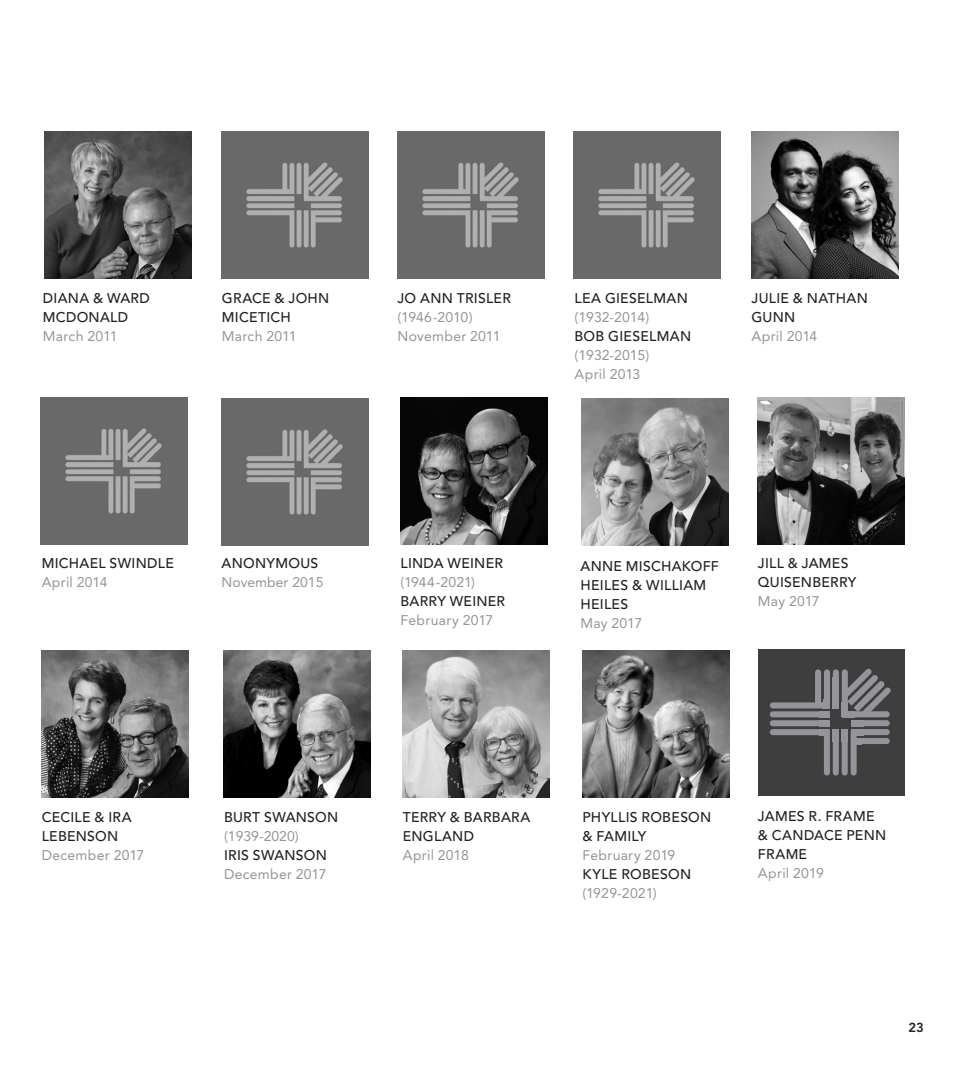
<style>
.page{position:relative;width:972px;height:1080px;background:#fff}
.page>*{position:absolute;margin:0;border:0;box-sizing:border-box;transform-origin:0 0}
.t1{font:500 14px/19px "Avenir LT Pro";letter-spacing:.02em;color:#231f20}
.t2{font:14px/19px "Avenir LT Pro";letter-spacing:.015em;color:#939598}
.t3{font:800 13px "Avenir LT Pro";color:#231f20}
</style>
<div class="page">
<img style="left:45px;top:132px;width:147px;height:146px">
<img style="left:752px;top:131px;width:146px;height:147px">
<img style="left:400px;top:398px;width:147px;height:147px">
<img style="left:758px;top:398px;width:147px;height:147px">
<img style="left:581px;top:399px;width:147px;height:147px">
<img style="left:42px;top:650px;width:147px;height:147px">
<img style="left:224px;top:650px;width:147px;height:147px">
<img style="left:403px;top:650px;width:147px;height:147px">
<img style="left:582px;top:650px;width:147px;height:147px">
<img style="left:221px;top:131px;width:147px;height:147px">
<img style="left:397px;top:131px;width:147px;height:147px">
<img style="left:573px;top:131px;width:148px;height:147px">
<img style="left:40px;top:398px;width:147px;height:147px">
<img style="left:221px;top:399px;width:147px;height:147px">
<div style="left:758px;top:649px;width:147px;height:147px;background:#3e3e3f"></div>
<div style="left:770px;top:702px;width:55px;height:6px;background:#939598;border-radius:3px"></div>
<div style="left:819px;top:711px;width:11px;height:6px;background:#939598"></div>
<div style="left:770px;top:711px;width:55px;height:6px;background:#939598;border-radius:3px"></div>
<div style="left:819px;top:720px;width:11px;height:6px;background:#939598"></div>
<div style="left:770px;top:720px;width:55px;height:6px;background:#939598;border-radius:3px"></div>
<div style="left:770px;top:729px;width:55px;height:6px;background:#939598;border-radius:3px"></div>
<svg style="left:823px;top:729px;width:7px;height:13px"></svg>
<div style="left:824px;top:738px;width:6px;height:38px;background:#939598;border-radius:3px"></div>
<div style="left:833px;top:729px;width:6px;height:13px;background:#939598"></div>
<div style="left:833px;top:736px;width:6px;height:40px;background:#939598;border-radius:3px"></div>
<div style="left:842px;top:729px;width:6px;height:13px;background:#939598"></div>
<div style="left:842px;top:736px;width:6px;height:40px;background:#939598;border-radius:3px"></div>
<div style="left:851px;top:729px;width:6px;height:47px;background:#939598;border-radius:3px"></div>
<div style="left:854px;top:738px;width:7px;height:6px;background:#939598"></div>
<div style="left:858px;top:738px;width:32px;height:6px;background:#939598;border-radius:3px"></div>
<div style="left:851px;top:729px;width:13px;height:6px;background:#939598"></div>
<div style="left:857px;top:729px;width:33px;height:6px;background:#939598;border-radius:3px"></div>
<div style="left:851px;top:720px;width:13px;height:6px;background:#939598"></div>
<div style="left:857px;top:720px;width:33px;height:6px;background:#939598;border-radius:3px"></div>
<div style="left:842px;top:711px;width:13px;height:6px;background:#939598"></div>
<div style="left:849px;top:711px;width:41px;height:6px;background:#939598;border-radius:3px"></div>
<div style="left:842px;top:702px;width:6px;height:15px;background:#939598"></div>
<div style="left:842px;top:669px;width:6px;height:39px;background:#939598;border-radius:3px"></div>
<div style="left:833px;top:677px;width:6px;height:32px;background:#939598"></div>
<div style="left:833px;top:669px;width:6px;height:14px;background:#939598;border-radius:3px"></div>
<div style="left:824px;top:699px;width:6px;height:9px;background:#939598"></div>
<div style="left:824px;top:669px;width:6px;height:36px;background:#939598;border-radius:3px"></div>
<div style="left:815px;top:696px;width:6px;height:12px;background:#939598;border-radius:3px"></div>
<div style="left:815px;top:669px;width:6px;height:33px;background:#939598;border-radius:3px"></div>
<svg style="left:843px;top:668px;width:48px;height:48px"></svg>
<p class="t1" style="left:43px;top:289px;width:109px">DIANA &amp; WARD<br>MCDONALD</p>
<p class="t2" style="left:43px;top:327px;width:76px">March 2011</p>
<p class="t1" style="left:222px;top:289px;width:109px">GRACE &amp; JOHN<br>MICETICH</p>
<p class="t2" style="left:222px;top:327px;width:76px">March 2011</p>
<p class="t1" style="left:398px;top:289px;width:115px">JO ANN TRISLER</p>
<p class="t2" style="left:398px;top:308px;width:104px">(1946-2010)<br>November 2011</p>
<p class="t1" style="left:575px;top:289px;width:115px">LEA GIESELMAN</p>
<p class="t2" style="left:575px;top:308px;width:76px">(1932-2014)</p>
<p class="t1" style="left:575px;top:327px;width:118px">BOB GIESELMAN</p>
<p class="t2" style="left:575px;top:346px;width:76px">(1932-2015)<br>April 2013</p>
<p class="t1" style="left:752px;top:289px;width:118px">JULIE &amp; NATHAN<br>GUNN</p>
<p class="t2" style="left:752px;top:327px;width:67px">April 2014</p>
<p class="t1" style="left:42px;top:554px;width:134px">MICHAEL SWINDLE</p>
<p class="t2" style="left:42px;top:573px;width:67px">April 2014</p>
<p class="t1" style="left:222px;top:554px;width:98px">ANONYMOUS</p>
<p class="t2" style="left:222px;top:573px;width:103px">November 2015</p>
<p class="t1" style="left:400px;top:554px;width:104px">LINDA WEINER</p>
<p class="t2" style="left:400px;top:573px;width:76px">(1944-2021)</p>
<p class="t1" style="left:400px;top:592px;width:106px">BARRY WEINER</p>
<p class="t2" style="left:400px;top:611px;width:94px">February 2017</p>
<p class="t1" style="left:581px;top:557px;width:140px">ANNE MISCHAKOFF<br>HEILES &amp; WILLIAM<br>HEILES</p>
<p class="t2" style="left:581px;top:613px;width:63px">May 2017</p>
<p class="t1" style="left:758px;top:554px;width:100px">JILL &amp; JAMES<br>QUISENBERRY</p>
<p class="t2" style="left:758px;top:592px;width:63px">May 2017</p>
<p class="t1" style="left:42px;top:808px;width:92px">CECILE &amp; IRA<br>LEBENSON</p>
<p class="t2" style="left:42px;top:846px;width:104px">December 2017</p>
<p class="t1" style="left:224px;top:808px;width:116px">BURT SWANSON</p>
<p class="t2" style="left:224px;top:827px;width:76px">(1939-2020)</p>
<p class="t1" style="left:224px;top:846px;width:104px">IRIS SWANSON</p>
<p class="t2" style="left:224px;top:865px;width:104px">December 2017</p>
<p class="t1" style="left:403px;top:808px;width:129px">TERRY &amp; BARBARA<br>ENGLAND</p>
<p class="t2" style="left:403px;top:846px;width:68px">April 2018</p>
<p class="t1" style="left:582px;top:808px;width:130px">PHYLLIS ROBESON &amp; FAMILY</p>
<p class="t2" style="left:582px;top:846px;width:94px">February 2019</p>
<p class="t1" style="left:582px;top:865px;width:110px">KYLE ROBESON</p>
<p class="t2" style="left:582px;top:884px;width:76px">(1929-2021)</p>
<p class="t1" style="left:758px;top:807px;width:130px">JAMES R. FRAME &amp; CANDACE PENN<br>FRAME</p>
<p class="t2" style="left:758px;top:864px;width:67px">April 2019</p>
<p class="t3" style="left:909px;top:1020px;width:17px">23</p>
</div>
